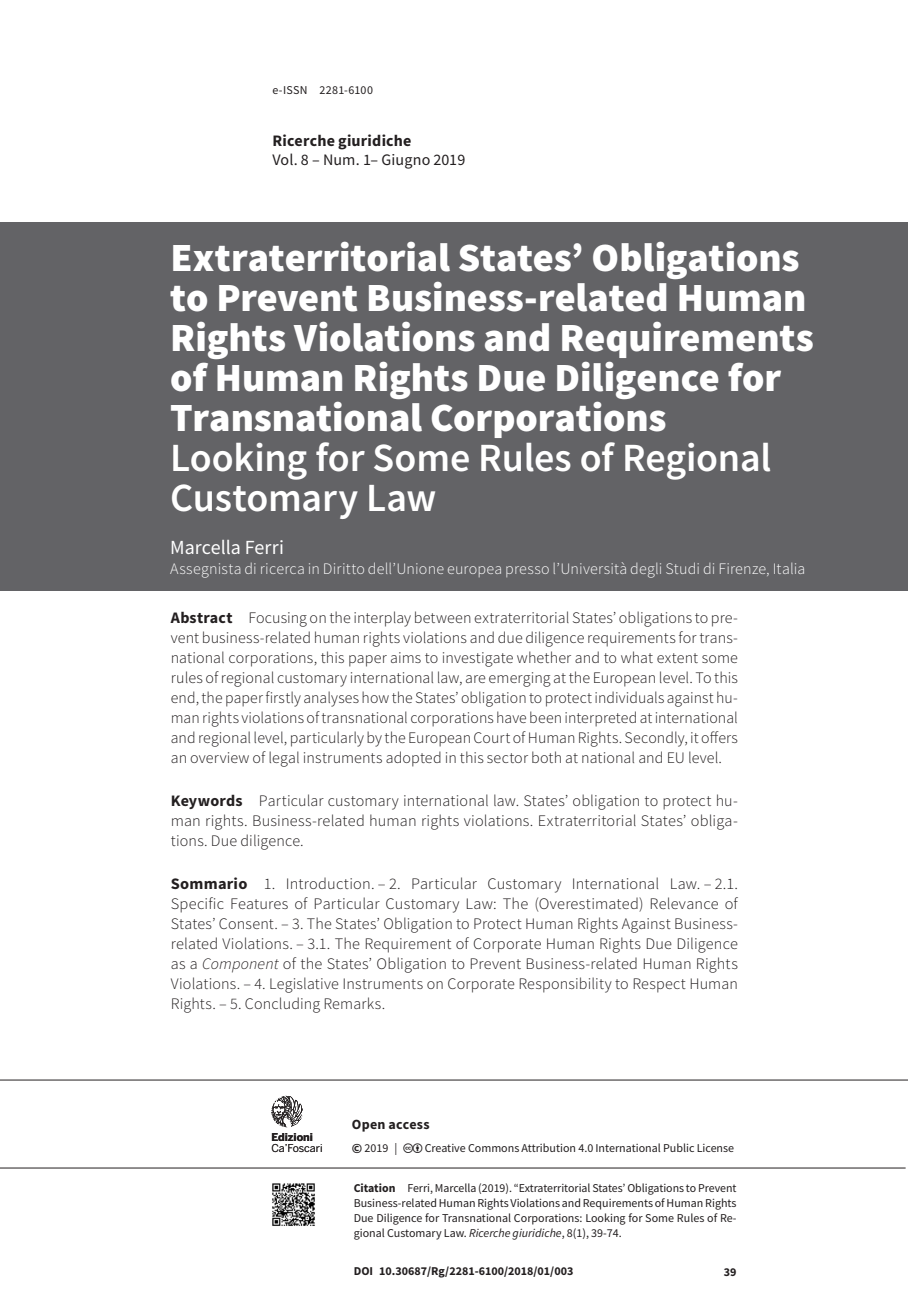
<style>
.page{position:relative;width:908px;height:1304px;background:#fff}
.page>*{position:absolute;margin:0;border:0;box-sizing:border-box;transform-origin:0 0}
.t1{font:900 40px/40px "Source Sans Pro";color:#fff}
.t2{font:600 40px/40px "Source Sans Pro";letter-spacing:-.005em;color:#fff}
.t3{font:20px "Source Sans Pro";color:#fff}
.t4{font:300 16px/20px "Source Sans Pro";letter-spacing:.01em;color:#231f20;text-align:justify}
.t5{font:300 16px "Source Sans Pro";letter-spacing:.01em;color:#fff}
.t6{font:16px "Source Sans Pro";letter-spacing:.01em;color:#231f20}
.t7{font:700 16px "Source Sans Pro";letter-spacing:.015em;color:#231f20}
.t8{font:700 14px "Source Sans Pro";letter-spacing:.02em;color:#231f20}
.t9{font:12px/15px "Source Sans Pro";color:#231f20;text-align:justify}
.t10{font:700 12px "Source Sans Pro";color:#231f20}
.t11{font:12px "Source Sans Pro";letter-spacing:.02em;color:#231f20}
.t12{font:10.8px "Benton Sans";letter-spacing:-.01em;color:#231f20}
.t13{font:700 10.8px "Benton Sans";color:#231f20}
.s1{font-weight:700}
.s2{font-style:italic}
.s3{font-weight:700;font-size:14px}
</style>
<div class="page">
<hr style="left:0;top:1168px;width:905px;height:1px;background:#231f20">
<img style="left:272px;top:1183px;width:43px;height:43px">
<svg style="left:271px;top:1096px;width:32px;height:31px"></svg>
<hr style="left:0;top:1080px;width:907px;height:1px;background:#231f20">
<div style="left:0;top:223px;width:907px;height:368px;background:#636366"></div>
<p class="t11" style="left:272px;top:82px;width:102px">e-ISSN 2281-6100</p>
<p class="t7" style="left:272px;top:130px;width:141px">Ricerche giuridiche</p>
<p class="t6" style="left:272px;top:150px;width:194px">Vol. 8 – Num. 1– Giugno 2019</p>
<h1 class="t1" style="left:170px;top:237px;width:645px">Extraterritorial States’ Obligations to Prevent Business-related Human Rights Violations and Requirements of Human Rights Due Diligence for Transnational Corporations</h1>
<h1 class="t2" style="left:170px;top:438px;width:602px">Looking for Some Rules of Regional<br>Customary Law</h1>
<p class="t3" style="left:170px;top:535px;width:115px">Marcella Ferri</p>
<p class="t5" style="left:170px;top:559px;width:636px">Assegnista di ricerca in Diritto dell’Unione europea presso l’Università degli Studi di Firenze, Italia</p>
<p class="t4" style="left:171px;top:608px;width:568px"><span class="s1">Abstract</span> Focusing on the interplay between extraterritorial States’ obligations to pre&shy;vent business-related human rights violations and due diligence requirements for trans&shy;national corporations, this paper aims to investigate whether and to what extent some rules of regional customary international law, are emerging at the European level. To this end, the paper firstly analyses how the States’ obligation to protect individuals against hu&shy;man rights violations of transnational corporations have been interpreted at international and regional level, particularly by the European Court of Human Rights. Secondly, it offers an overview of legal instruments adopted in this sector both at national and EU level.</p>
<p class="t4" style="left:171px;top:791px;width:568px"><span class="s1">Keywords</span> Particular customary international law. States’ obligation to protect hu&shy;man rights. Business-related human rights violations. Extraterritorial States’ obliga&shy;tions. Due diligence.</p>
<p class="t4" style="left:171px;top:873px;width:568px"><span class="s1">Sommario</span> 1. Introduction. – 2. Particular Customary International Law. – 2.1.<br>Specific Features of Particular Customary Law: The (Overestimated) Relevance of States’ Consent. – 3. The States’ Obligation to Protect Human Rights Against Business&shy;related Violations. – 3.1. The Requirement of Corporate Human Rights Due Diligence as a <span class="s2">Component</span> of the States’ Obligation to Prevent Business-related Human Rights Violations. – 4. Legislative Instruments on Corporate Responsibility to Respect Human Rights. – 5. Concluding Remarks.</p>
<p class="t13" style="left:271px;top:1131px;width:43px">Edizioni</p>
<p class="t12" style="left:271px;top:1142px;width:53px">Ca’Foscari</p>
<p class="t8" style="left:351px;top:1115px;width:79px">Open access</p>
<p class="t9" style="left:351px;top:1140px;width:47px"><span class="s3">©</span> 2019 |</p>
<p class="t9" style="left:424px;top:1140px;width:311px">Creative Commons Attribution 4.0 International Public License</p>
<p class="t9" style="left:353px;top:1181px;width:384px"><span class="s1">Citation</span> Ferri, Marcella (2019). “Extraterritorial States’ Obligations to Prevent Business-related Human Rights Violations and Requirements of Human Rights Due Diligence for Transnational Corporations: Looking for Some Rules of Re&shy;gional Customary Law. <span class="s2">Ricerche giuridiche</span>, 8(1), 39-74.</p>
<p class="t10" style="left:353px;top:1263px;width:221px">DOI 10.30687/Rg/2281-6100/2018/01/003</p>
<p class="t10" style="left:723px;top:1264px;width:14px">39</p>
</div>
